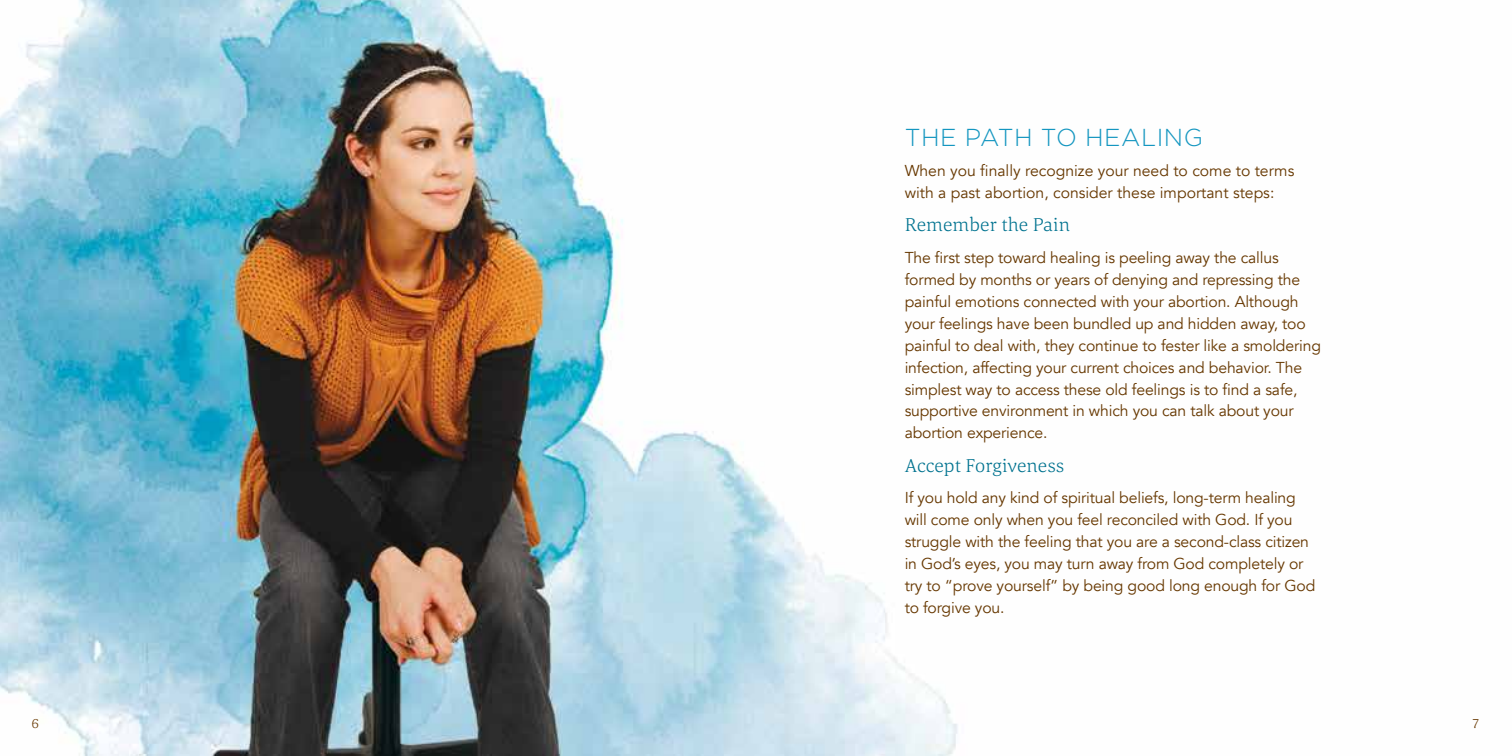
<style>
.page{position:relative;width:1512px;height:756px;background:#fff}
.page>*{position:absolute;margin:0;border:0;box-sizing:border-box;transform-origin:0 0}
.t1{font:300 24.5px "Gotham";letter-spacing:.02em;color:#1496c0}
.t2{font:300 19.25px "Corda";letter-spacing:.01em;color:#00728f}
.t3{font:15.75px/21.9px "Avenir";letter-spacing:-.01em;color:#663700}
.t4{font:300 14px "Corda";color:#663700}
</style>
<div class="page">
<img style="left:0;top:0;width:958px;height:756px">
<h1 class="t1" style="left:905px;top:124px;width:300px">THE PATH TO HEALING</h1>
<p class="t3" style="left:905px;top:160px;width:391px">When you finally recognize your need to come to terms with a past abortion, consider these important steps:</p>
<p class="t2" style="left:905px;top:212px;width:167px">Remember the Pain</p>
<p class="t3" style="left:905px;top:247px;width:418px">The first step toward healing is peeling away the callus formed by months or years of denying and repressing the painful emotions connected with your abortion. Although your feelings have been bundled up and hidden away, too painful to deal with, they continue to fester like a smoldering infection, affecting your current choices and behavior. The simplest way to access these old feelings is to find a safe, supportive environment in which you can talk about your abortion experience.</p>
<p class="t2" style="left:905px;top:452px;width:161px">Accept Forgiveness</p>
<p class="t3" style="left:905px;top:487px;width:412px">If you hold any kind of spiritual beliefs, long-term healing will come only when you feel reconciled with God. If you struggle with the feeling that you are a second-class citizen in God’s eyes, you may turn away from God completely or try to “prove yourself” by being good long enough for God to forgive you.</p>
<p class="t4" style="left:31px;top:714px;width:9px">6</p>
<p class="t4" style="left:1472px;top:714px;width:9px">7</p>
</div>
